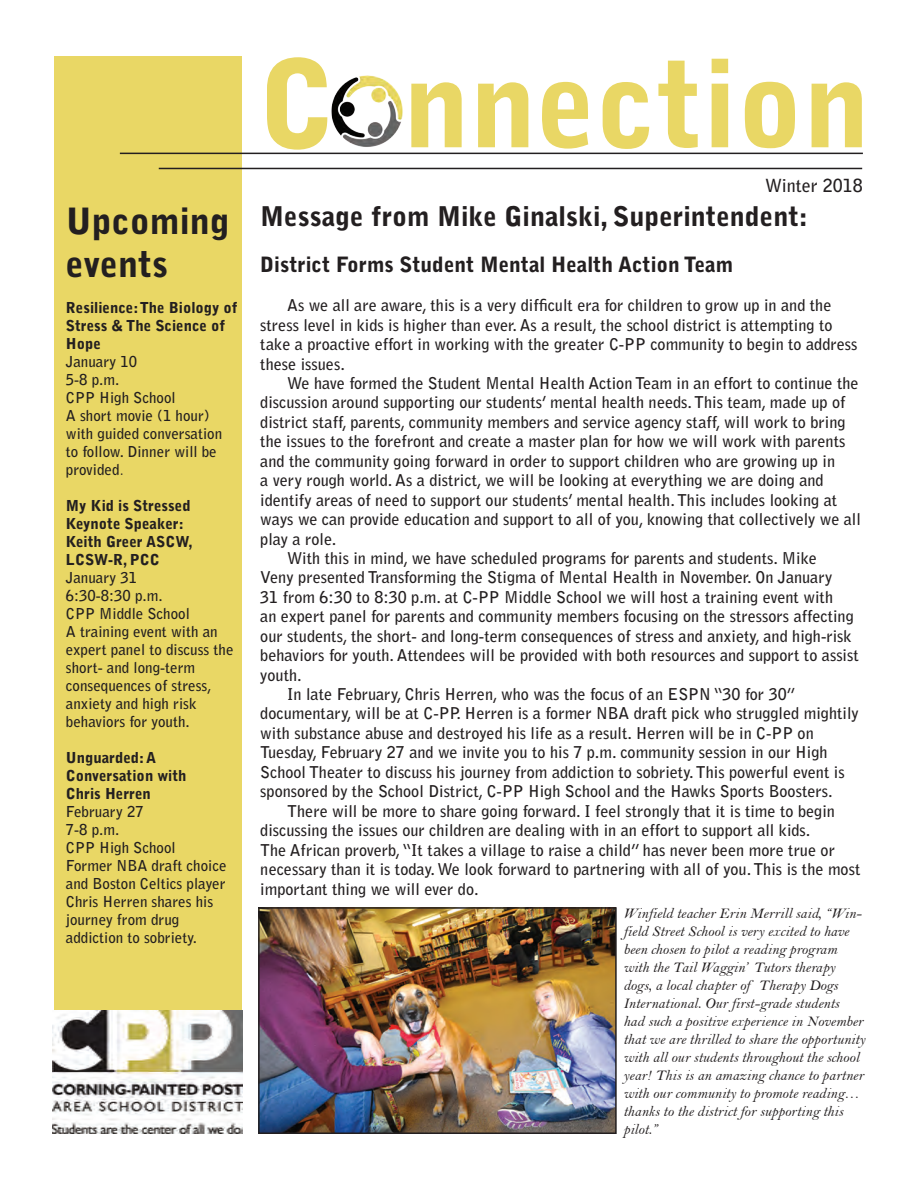
<style>
.page{position:relative;width:918px;height:1188px;background:#fff}
.page>*{position:absolute;margin:0;border:0;box-sizing:border-box;transform-origin:0 0}
.Body_text{font:900 120px "Bell Gothic Std";color:#e9d765}
.Headline{font:900 36px/43.2px "Bell Gothic Std";color:#231f20}
.Subhead_1{font:900 27px "Bell Gothic Std";color:#231f20}
.Subhead_1-2{font:900 21px "Bell Gothic Std";color:#231f20}
.t1{font:700 18px "Bell Gothic Std";color:#231f20}
.Body_text-2{font:700 16.2px/19.5px "Bell Gothic Std";color:#231f20}
.t2{font:15px/18px "Bell MT Italic";color:#231f20}
.body_text{font:700 15px/18px "Bell Gothic Std";color:#231f20}
.body_text-2{font:900 15px/18px "Bell Gothic Std";color:#231f20}
.s1{font-family:"Bell MT Italic";font-weight:400}
</style>
<div class="page">
<div style="left:54px;top:56px;width:188px;height:1075px;background:#e9d765"></div>
<img style="left:331px;top:76px;width:72px;height:71px">
<img style="left:53px;top:1011px;width:189px;height:123px">
<hr style="left:120px;top:153px;width:743px;height:1px;background:#231f20">
<hr style="left:159px;top:168px;width:703px;height:1px;background:#231f20">
<img style="left:261px;top:910px;width:353px;height:221px">
<div style="left:258px;top:907px;width:359px;height:227px;border:2px solid #231f20"></div>
<p class="Headline" style="left:66px;top:200px;width:166px">Upcoming events</p>
<p class="body_text-2" style="left:66px;top:299px;width:173px">Resilience: The Biology of<br>Stress &amp; The Science of<br>Hope</p>
<p class="body_text" style="left:66px;top:353px;width:73px">January 10</p>
<p class="body_text" style="left:66px;top:371px;width:55px">5-8 p.m.</p>
<p class="body_text" style="left:66px;top:389px;width:111px">CPP High School</p>
<p class="body_text" style="left:66px;top:407px;width:158px">A short movie (1 hour) with guided conversation to follow. Dinner will be provided<span class="s1">.</span></p>
<p class="body_text-2" style="left:66px;top:497px;width:126px">My Kid is Stressed</p>
<p class="body_text-2" style="left:66px;top:515px;width:119px">Keynote Speaker:</p>
<p class="body_text-2" style="left:66px;top:533px;width:128px">Keith Greer ASCW,</p>
<p class="body_text-2" style="left:66px;top:551px;width:96px">LCSW-R, PCC</p>
<p class="body_text" style="left:66px;top:569px;width:73px">January 31</p>
<p class="body_text" style="left:66px;top:587px;width:98px">6:30-8:30 p.m.</p>
<p class="body_text" style="left:66px;top:605px;width:126px">CPP Middle School</p>
<p class="body_text" style="left:66px;top:623px;width:169px">A training event with an expert panel to discuss the short- and long-term consequences of stress, anxiety and high risk behaviors for youth.</p>
<p class="body_text-2" style="left:66px;top:749px;width:122px">Unguarded: A<br>Conversation with</p>
<p class="body_text-2" style="left:66px;top:785px;width:86px">Chris Herren</p>
<p class="body_text" style="left:66px;top:803px;width:79px">February 27</p>
<p class="body_text" style="left:66px;top:821px;width:55px">7-8 p.m.</p>
<p class="body_text" style="left:66px;top:839px;width:111px">CPP High School</p>
<p class="body_text" style="left:66px;top:857px;width:162px">Former NBA draft choice and Boston Celtics player<br>Chris Herren shares his journey from drug addiction to sobriety.</p>
<p class="Body_text" style="left:257px;top:34px;width:614px">C nnection</p>
<p class="t1" style="left:765px;top:174px;width:99px">Winter 2018</p>
<p class="Subhead_1" style="left:260px;top:201px;width:549px">Message from Mike Ginalski, Superintendent:</p>
<p class="Subhead_1-2" style="left:260px;top:253px;width:474px">District Forms Student Mental Health Action Team</p>
<p class="Body_text-2" style="left:260px;top:296px;width:599px;text-indent:27px">As we all are aware, this is a very difficult era for children to grow up in and the stress level in kids is higher than ever. As a result, the school district is attempting to take a proactive effort in working with the greater C-PP community to begin to address these issues.</p>
<p class="Body_text-2" style="left:260px;top:373px;width:602px;text-indent:27px">We have formed the Student Mental Health Action Team in an effort to continue the discussion around supporting our students’ mental health needs. This team, made up of district staff, parents, community members and service agency staff, will work to bring the issues to the forefront and create a master plan for how we will work with parents and the community going forward in order to support children who are growing up in<br>a very rough world. As a district, we will be looking at everything we are doing and identify areas of need to support our students’ mental health. This includes looking at ways we can provide education and support to all of you, knowing that collectively we all play a role.</p>
<p class="Body_text-2" style="left:260px;top:548px;width:600px;text-indent:27px">With this in mind, we have scheduled programs for parents and students. Mike<br>Veny presented Transforming the Stigma of Mental Health in November. On January<br>31 from 6:30 to 8:30 p.m. at C-PP Middle School we will host a training event with<br>an expert panel for parents and community members focusing on the stressors affecting our students, the short- and long-term consequences of stress and anxiety, and high-risk behaviors for youth. Attendees will be provided with both resources and support to assist youth.</p>
<p class="Body_text-2" style="left:260px;top:685px;width:600px;text-indent:27px">In late February, Chris Herren, who was the focus of an ESPN “30 for 30” documentary, will be at C-PP. Herren is a former NBA draft pick who struggled mightily with substance abuse and destroyed his life as a result. Herren will be in C-PP on Tuesday, February 27 and we invite you to his 7 p.m. community session in our High School Theater to discuss his journey from addiction to sobriety. This powerful event is sponsored by the School District, C-PP High School and the Hawks Sports Boosters.</p>
<p class="Body_text-2" style="left:260px;top:801px;width:602px;text-indent:27px">There will be more to share going forward. I feel strongly that it is time to begin discussing the issues our children are dealing with in an effort to support all kids.<br>The African proverb, “It takes a village to raise a child” has never been more true or necessary than it is today. We look forward to partnering with all of you. This is the most important thing we will ever do.</p>
<p class="t2" style="left:623px;top:905px;width:243px">Winfield teacher Erin Merrill said, “Win&shy;field Street School is very excited to have been chosen to pilot a reading program with the Tail Waggin’ Tutors therapy dogs, a local chapter of Therapy Dogs International. Our first-grade students<br>had such a positive experience in November that we are thrilled to share the opportunity with all our students throughout the school year! This is an amazing chance to partner with our community to promote reading… thanks to the district for supporting this pilot.”</p>
</div>
